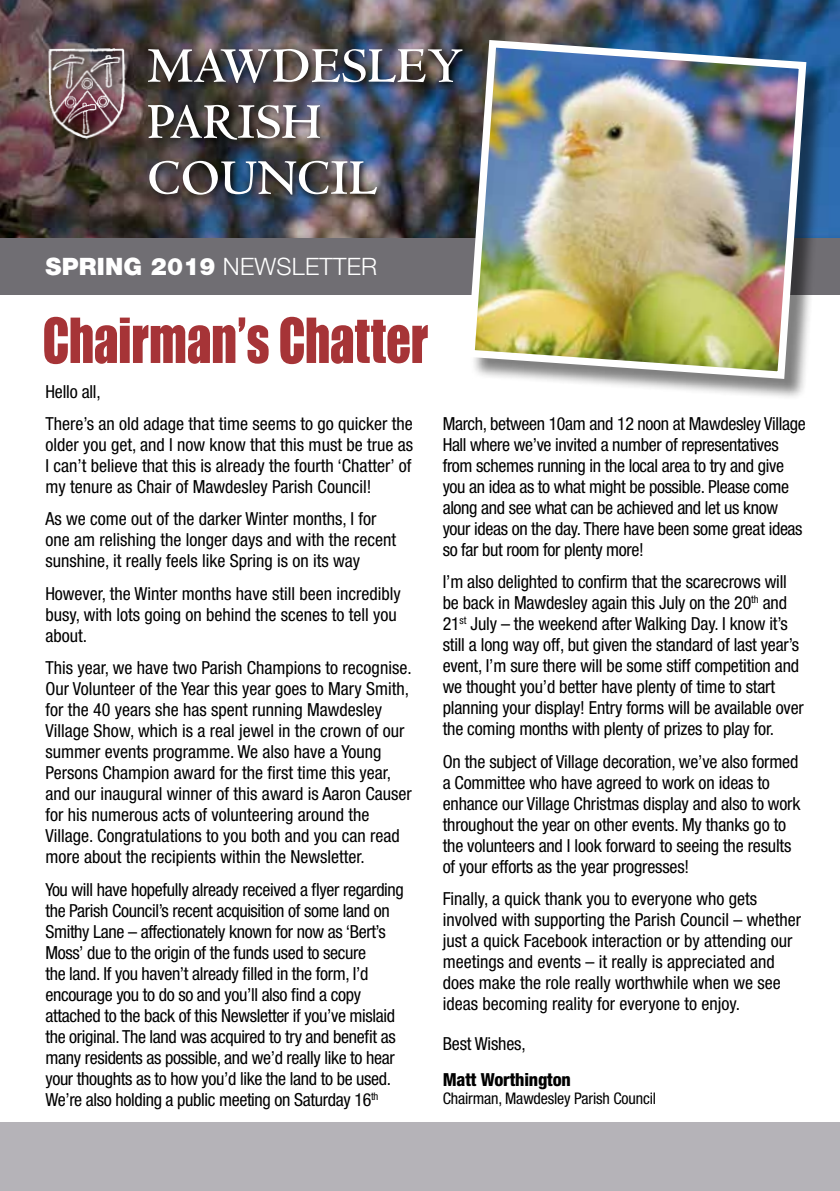
<style>
.page{position:relative;width:840px;height:1191px;background:#fff}
.page>*{position:absolute;margin:0;border:0;box-sizing:border-box;transform-origin:0 0}
.t1{font:700 68px "Impact URW Con D";color:#a63437}
.t2{font:700 52px/56px "Centaur MT Std";letter-spacing:.01em;color:#fff}
.t3{font:900 24px "Helvetica Neue LT Std";letter-spacing:.01em;color:#fff}
.t4{font:condensed 18px/21px "Helvetica Neue LT Std";letter-spacing:-.01em;color:#000}
.t5{font:800 condensed 18px "Helvetica Neue LT Std";letter-spacing:-.01em;color:#000}
.t6{font:condensed 16px "Helvetica Neue LT Std";letter-spacing:-.01em;color:#000}
.s1{font-weight:300}
</style>
<div class="page">
<img style="left:0;top:0;width:839px;height:238px">
<div style="left:45px;top:45px;width:89px;height:101px;background:#000;opacity:.75"></div>
<img style="left:47px;top:45px;width:81px;height:95px">
<div style="left:0;top:238px;width:839px;height:57px;background:#706e73"></div>
<div style="left:144px;top:45px;width:326px;height:158px;background:#000;opacity:.75"></div>
<div style="left:470px;top:43px;width:358px;height:358px;background:#000;opacity:.5"></div>
<img style="left:463px;top:36px;width:346px;height:347px">
<div style="left:0;top:1123px;width:839px;height:68px;background:#b5b3b8"></div>
<h2 class="t2" style="left:147px;top:39px;width:317px">MAWDESLEY<br>PARISH<br>COUNCIL</h2>
<h3 class="t3" style="left:45px;top:252px;width:333px">SPRING 2019 <span class="s1">NEWSLETTER</span></h3>
<h1 class="t1" style="left:43px;top:301px;width:387px">Chairman’s Chatter</h1>
<p class="t4" style="left:45px;top:375px;width:369px;line-height:32.4px">Hello all,<br>There’s an old adage that time seems to go quicker the</p>
<p class="t4" style="left:45px;top:434px;width:369px;text-align:justify">older you get, and I now know that this must be true as I can’t believe that this is already the fourth ‘Chatter’ of my tenure as Chair of Mawdesley Parish Council!</p>
<p class="t4" style="left:45px;top:508px;width:352px">As we come out of the darker Winter months, I for one am relishing the longer days and with the recent sunshine, it really feels like Spring is on its way</p>
<p class="t4" style="left:45px;top:583px;width:357px">However, the Winter months have still been incredibly busy, with lots going on behind the scenes to tell you about.</p>
<p class="t4" style="left:45px;top:657px;width:367px">This year, we have two Parish Champions to recognise.<br>Our Volunteer of the Year this year goes to Mary Smith, for the 40 years she has spent running Mawdesley Village Show, which is a real jewel in the crown of our summer events programme. We also have a Young Persons Champion award for the first time this year, and our inaugural winner of this award is Aaron Causer for his numerous acts of volunteering around the Village. Congratulations to you both and you can read more about the recipients within the Newsletter.</p>
<p class="t4" style="left:45px;top:878px;width:360px">You will have hopefully already received a flyer regarding the Parish Council’s recent acquisition of some land on Smithy Lane – affectionately known for now as ‘Bert’s Moss’ due to the origin of the funds used to secure<br>the land. If you haven’t already filled in the form, I’d encourage you to do so and you’ll also find a copy attached to the back of this Newsletter if you’ve mislaid the original. The land was acquired to try and benefit as many residents as possible, and we’d really like to hear your thoughts as to how you’d like the land to be used.<br>We’re also holding a public meeting on Saturday 16<sup>th</sup></p>
<p class="t4" style="left:442px;top:413px;width:364px">March, between 10am and 12 noon at Mawdesley Village Hall where we’ve invited a number of representatives from schemes running in the local area to try and give you an idea as to what might be possible. Please come along and see what can be achieved and let us know your ideas on the day. There have been some great ideas so far but room for plenty more!</p>
<p class="t4" style="left:442px;top:571px;width:362px">I’m also delighted to confirm that the scarecrows will be back in Mawdesley again this July on the 20<sup>th</sup> and 21<sup>st</sup> July – the weekend after Walking Day. I know it’s still a long way off, but given the standard of last year’s event, I’m sure there will be some stiff competition and we thought you’d better have plenty of time to start planning your display! Entry forms will be available over the coming months with plenty of prizes to play for.</p>
<p class="t4" style="left:442px;top:750px;width:359px">On the subject of Village decoration, we’ve also formed a Committee who have agreed to work on ideas to enhance our Village Christmas display and also to work throughout the year on other events. My thanks go to the volunteers and I look forward to seeing the results of your efforts as the year progresses!</p>
<p class="t4" style="left:442px;top:888px;width:360px">Finally, a quick thank you to everyone who gets involved with supporting the Parish Council – whether just a quick Facebook interaction or by attending our meetings and events – it really is appreciated and does make the role really worthwhile when we see ideas becoming reality for everyone to enjoy.</p>
<p class="t4" style="left:442px;top:1033px;width:84px">Best Wishes,</p>
<p class="t5" style="left:442px;top:1068px;width:130px">Matt Worthington</p>
<p class="t6" style="left:442px;top:1089px;width:215px">Chairman, Mawdesley Parish Council</p>
</div>
